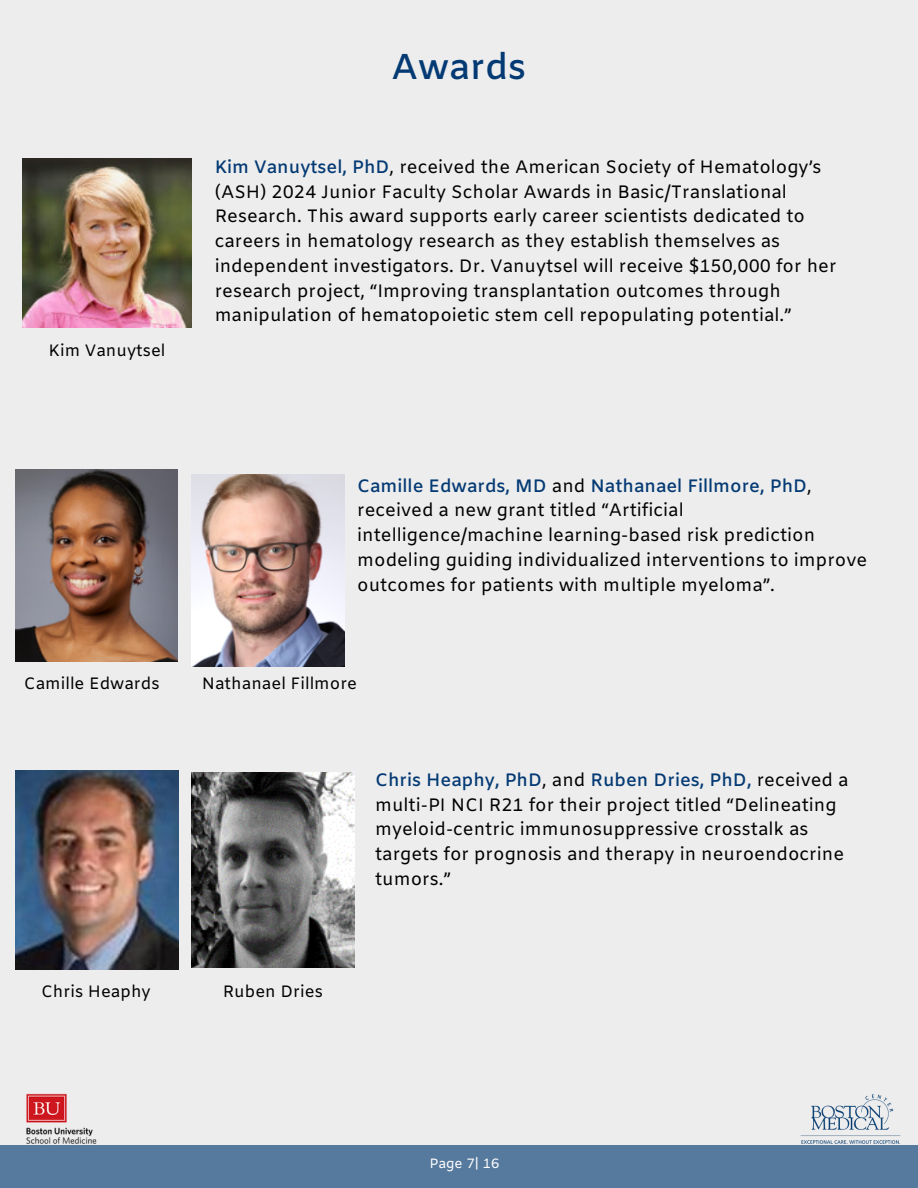
<style>
.page{position:relative;width:918px;height:1188px;background:#ededed}
.page>*{position:absolute;margin:0;border:0;box-sizing:border-box;transform-origin:0 0}
.t1{font:600 36px "Amiko";color:#043a74}
.t2{font:18px/24.8px "Amiko";color:#000}
.t3{font:16.5px "Amiko";color:#000}
.t4{font:13.5px "Amiko";color:#fff}
.s1{font-weight:600;color:#043a74}
</style>
<div class="page">
<div style="left:0;top:1146px;width:918px;height:42px;background:#56799e"></div>
<img style="left:15px;top:1093px;width:92px;height:53px">
<img style="left:800px;top:1095px;width:100px;height:48px">
<img style="left:23px;top:159px;width:168px;height:169px">
<img style="left:15px;top:470px;width:162px;height:191px">
<img style="left:192px;top:475px;width:153px;height:191px">
<img style="left:15px;top:770px;width:163px;height:199px">
<img style="left:192px;top:772px;width:163px;height:196px">
<h1 class="t1" style="left:392px;top:45px;width:136px">Awards</h1>
<p class="t3" style="left:49px;top:341px;width:119px">Kim Vanuytsel</p>
<p class="t2" style="left:215px;top:156px;width:623px"><span class="s1">Kim Vanuytsel, PhD</span>, received the American Society of Hematology’s (ASH) 2024 Junior Faculty Scholar Awards in Basic/Translational Research. This award supports early career scientists dedicated to careers in hematology research as they establish themselves as independent investigators. Dr. Vanuytsel will receive $150,000 for her research project, “Improving transplantation outcomes through manipulation of hematopoietic stem cell repopulating potential.”</p>
<p class="t2" style="left:357px;top:475px;width:512px"><span class="s1">Camille Edwards, MD</span> and <span class="s1">Nathanael Fillmore, PhD</span>, received a new grant titled “Artificial intelligence/machine learning-based risk prediction modeling guiding individualized interventions to improve outcomes for patients with multiple myeloma”.</p>
<p class="t3" style="left:24px;top:674px;width:137px">Camille Edwards</p>
<p class="t3" style="left:202px;top:674px;width:157px">Nathanael Fillmore</p>
<p class="t2" style="left:375px;top:769px;width:475px"><span class="s1">Chris Heaphy, PhD</span>, and <span class="s1">Ruben Dries, PhD,</span> received a multi-PI NCI R21 for their project titled “Delineating myeloid-centric immunosuppressive crosstalk as targets for prognosis and therapy in neuroendocrine tumors.”</p>
<p class="t3" style="left:41px;top:982px;width:111px">Chris Heaphy</p>
<p class="t3" style="left:223px;top:982px;width:102px">Ruben Dries</p>
<p class="t4" style="left:429px;top:1156px;width:72px">Page 7| 16</p>
</div>
